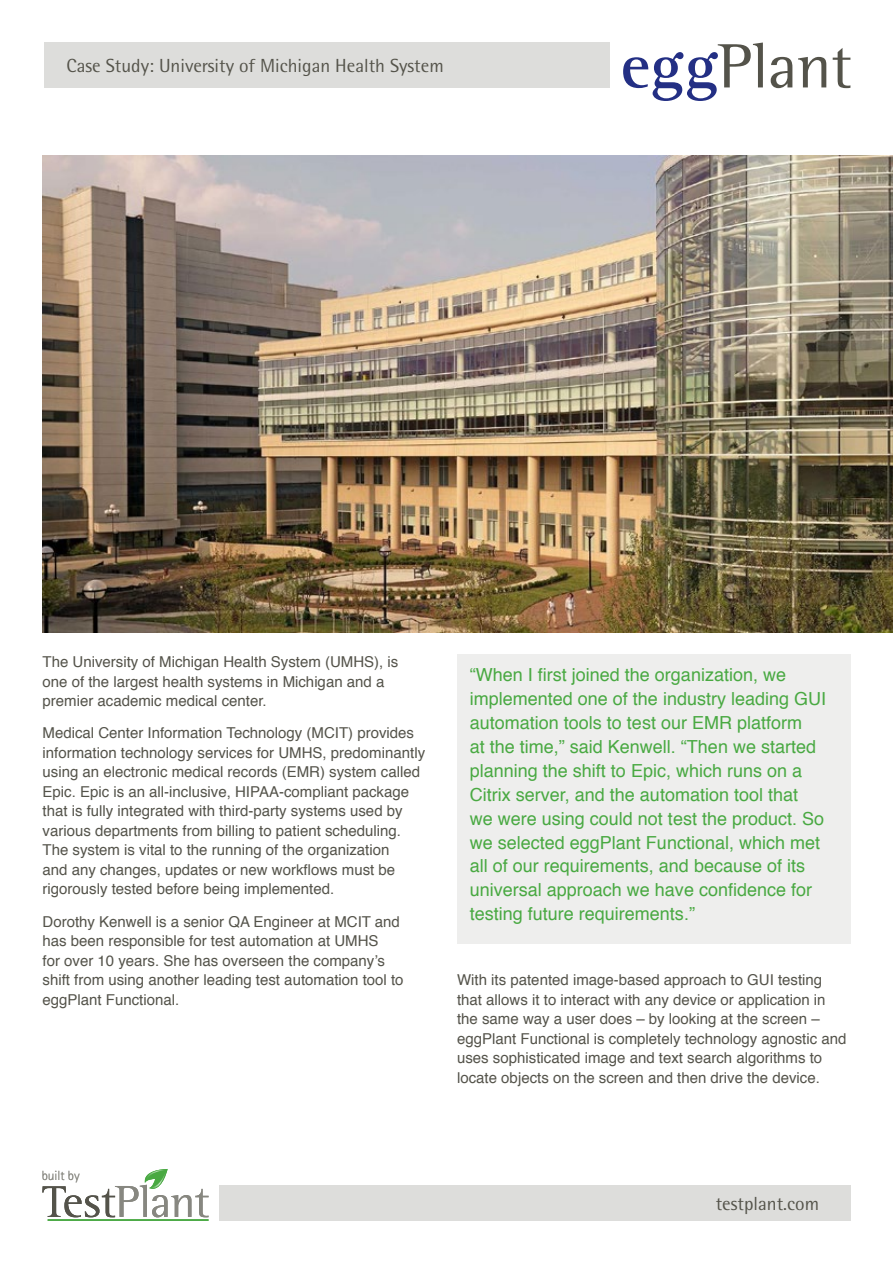
<style>
.page{position:relative;width:893px;height:1263px;background:#fff}
.page>*{position:absolute;margin:0;border:0;box-sizing:border-box;transform-origin:0 0}
.t1{font:18.9px "Rotis Semi Sans";color:#54534a}
.t2{font:18px/24px "Helvetica";color:#49a942}
.t3{font:15px/19.5px "Helvetica";color:#54534a}
.t4{font:300 13.35px "Rotis Sans Serif";color:#878780}
</style>
<div class="page">
<img style="left:43px;top:156px;width:850px;height:476px">
<div style="left:457px;top:654px;width:393px;height:289px;background:#eeeeed"></div>
<div style="left:219px;top:1185px;width:631px;height:36px;background:#dddddb"></div>
<svg style="left:42px;top:1169px;width:167px;height:52px"></svg>
<div style="left:44px;top:43px;width:565px;height:45px;background:#dddddb"></div>
<svg style="left:623px;top:43px;width:140px;height:58px"></svg>
<svg style="left:771px;top:57px;width:21px;height:31px"></svg>
<svg style="left:798px;top:57px;width:28px;height:30px"></svg>
<svg style="left:833px;top:48px;width:17px;height:40px"></svg>
<p class="t1" style="left:67px;top:55px;width:379px">Case Study: University of Michigan Health System</p>
<p class="t3" style="left:43px;top:652px;width:357px">The University of Michigan Health System (UMHS), is one of the largest health systems in Michigan and a premier academic medical center.</p>
<p class="t3" style="left:43px;top:724px;width:384px">Medical Center Information Technology (MCIT) provides information technology services for UMHS, predominantly using an electronic medical records (EMR) system called Epic. Epic is an all-inclusive, HIPAA-compliant package that is fully integrated with third-party systems used by various departments from billing to patient scheduling.<br>The system is vital to the running of the organization<br>and any changes, updates or new workflows must be rigorously tested before being implemented.</p>
<p class="t3" style="left:43px;top:912px;width:363px">Dorothy Kenwell is a senior QA Engineer at MCIT and has been responsible for test automation at UMHS<br>for over 10 years. She has overseen the company’s shift from using another leading test automation tool to eggPlant Functional.</p>
<p class="t2" style="left:470px;top:663px;width:358px">“When I first joined the organization, we implemented one of the industry leading GUI automation tools to test our EMR platform<br>at the time,” said Kenwell. “Then we started planning the shift to Epic, which runs on a Citrix server, and the automation tool that<br>we were using could not test the product. So we selected eggPlant Functional, which met all of our requirements, and because of its universal approach we have confidence for testing future requirements.”</p>
<p class="t3" style="left:457px;top:971px;width:391px">With its patented image-based approach to GUI testing that allows it to interact with any device or application in the same way a user does – by looking at the screen – eggPlant Functional is completely technology agnostic and uses sophisticated image and text search algorithms to locate objects on the screen and then drive the device.</p>
<p class="t4" style="left:42px;top:1168px;width:40px">built by</p>
<p class="t1" style="left:716px;top:1192px;width:105px">testplant.com</p>
</div>
